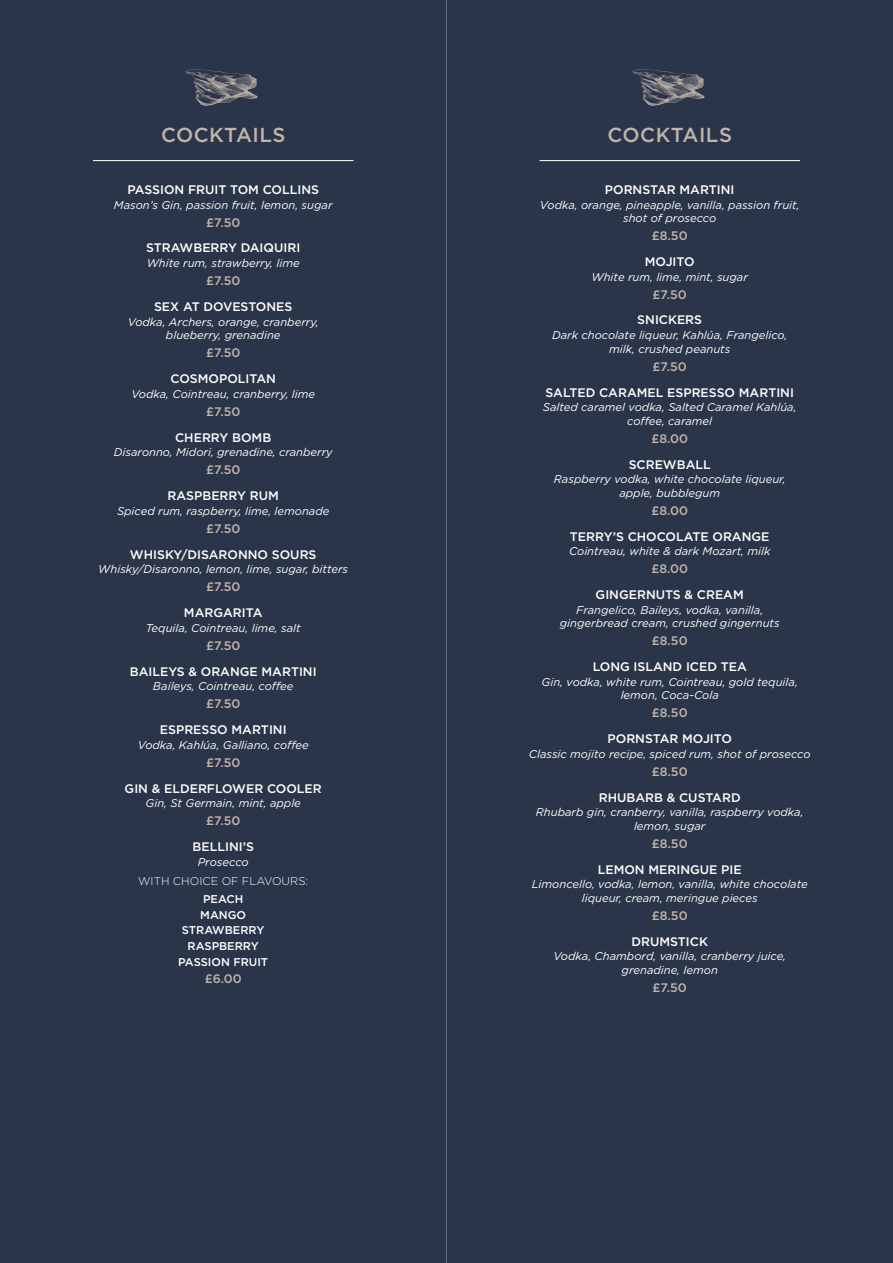
<style>
.page{position:relative;width:893px;height:1263px;background:#fff}
.page>*{position:absolute;margin:0;border:0;box-sizing:border-box;transform-origin:0 0}
.t1{font:500 20.25px "Gotham";letter-spacing:.025em;color:#c1b4ab}
.t2{font:500 12.3px "Gotham";color:#fff}
.t3{font:500 12.3px "Gotham";color:#c1b4ab}
.t4{font:italic 11.25px/13.5px "Gotham";color:#fff;text-align:center}
.t5{font:500 11.25px/15.8px "Gotham";color:#fff;text-align:center}
.t6{font:300 11.25px "Gotham";color:#fff}
</style>
<div class="page">
<div style="left:20px;top:20px;width:406px;height:1223px;background:#2b354a"></div>
<div style="left:0;top:0;width:446px;height:1263px;border:40px solid #2b354a"></div>
<div style="left:467px;top:20px;width:406px;height:1223px;background:#2b354a"></div>
<div style="left:446px;top:0;width:447px;height:1263px;border:40px solid #2b354a"></div>
<hr style="left:539px;top:160px;width:261px;height:1px;background:#fff">
<hr style="left:93px;top:160px;width:260px;height:1px;background:#fff">
<img style="left:185px;top:69px;width:73px;height:37px">
<img style="left:632px;top:69px;width:73px;height:37px">
<h1 class="t1" style="left:161px;top:126px;width:126px">COCKTAILS</h1>
<p class="t2" style="left:127px;top:184px;width:193px">PASSION FRUIT TOM COLLINS</p>
<p class="t4" style="left:114px;top:199px;width:220px">Mason’s Gin, passion fruit, lemon, sugar</p>
<p class="t3" style="left:206px;top:217px;width:36px">£7.50</p>
<p class="t2" style="left:146px;top:243px;width:156px">STRAWBERRY DAIQUIRI</p>
<p class="t4" style="left:147px;top:258px;width:155px">White rum, strawberry, lime</p>
<p class="t3" style="left:206px;top:275px;width:36px">£7.50</p>
<p class="t2" style="left:154px;top:301px;width:140px">SEX AT DOVESTONES</p>
<p class="t4" style="left:128px;top:316px;width:193px">Vodka, Archers, orange, cranberry, blueberry, grenadine</p>
<p class="t3" style="left:206px;top:347px;width:36px">£7.50</p>
<p class="t2" style="left:171px;top:373px;width:107px">COSMOPOLITAN</p>
<p class="t4" style="left:131px;top:388px;width:185px">Vodka, Cointreau, cranberry, lime</p>
<p class="t3" style="left:206px;top:406px;width:36px">£7.50</p>
<p class="t2" style="left:175px;top:432px;width:98px">CHERRY BOMB</p>
<p class="t4" style="left:114px;top:447px;width:220px">Disaronno, Midori, grenadine, cranberry</p>
<p class="t3" style="left:206px;top:464px;width:36px">£7.50</p>
<p class="t2" style="left:168px;top:490px;width:113px">RASPBERRY RUM</p>
<p class="t4" style="left:117px;top:505px;width:214px">Spiced rum, raspberry, lime, lemonade</p>
<p class="t3" style="left:206px;top:523px;width:36px">£7.50</p>
<p class="t2" style="left:130px;top:549px;width:188px">WHISKY/DISARONNO SOURS</p>
<p class="t4" style="left:98px;top:564px;width:251px">Whisky/Disaronno, lemon, lime, sugar, bitters</p>
<p class="t3" style="left:206px;top:581px;width:36px">£7.50</p>
<p class="t2" style="left:184px;top:607px;width:80px">MARGARITA</p>
<p class="t4" style="left:146px;top:622px;width:156px">Tequila, Cointreau, lime, salt</p>
<p class="t3" style="left:206px;top:640px;width:36px">£7.50</p>
<p class="t2" style="left:130px;top:666px;width:188px">BAILEYS &amp; ORANGE MARTINI</p>
<p class="t4" style="left:153px;top:681px;width:142px">Baileys, Cointreau, coffee</p>
<p class="t3" style="left:206px;top:698px;width:36px">£7.50</p>
<p class="t2" style="left:160px;top:724px;width:128px">ESPRESSO MARTINI</p>
<p class="t4" style="left:138px;top:739px;width:172px">Vodka, Kahlúa, Galliano, coffee</p>
<p class="t3" style="left:206px;top:757px;width:36px">£7.50</p>
<p class="t2" style="left:125px;top:783px;width:199px">GIN &amp; ELDERFLOWER COOLER</p>
<p class="t4" style="left:146px;top:798px;width:157px">Gin, St Germain, mint, apple</p>
<p class="t3" style="left:206px;top:815px;width:36px">£7.50</p>
<p class="t2" style="left:193px;top:841px;width:63px">BELLINI’S</p>
<p class="t4" style="left:198px;top:856px;width:52px">Prosecco</p>
<p class="t6" style="left:138px;top:876px;width:171px">WITH CHOICE OF FLAVOURS:</p>
<p class="t5" style="left:178px;top:892px;width:92px">PEACH<br>MANGO<br>STRAWBERRY<br>RASPBERRY<br>PASSION FRUIT</p>
<p class="t3" style="left:205px;top:973px;width:39px">£6.00</p>
<h1 class="t1" style="left:607px;top:126px;width:126px">COCKTAILS</h1>
<p class="t2" style="left:605px;top:184px;width:131px">PORNSTAR MARTINI</p>
<p class="t4" style="left:540px;top:199px;width:261px">Vodka, orange, pineapple, vanilla, passion fruit, shot of prosecco</p>
<p class="t3" style="left:652px;top:230px;width:37px">£8.50</p>
<p class="t2" style="left:645px;top:256px;width:51px">MOJITO</p>
<p class="t4" style="left:591px;top:271px;width:158px">White rum, lime, mint, sugar</p>
<p class="t3" style="left:653px;top:289px;width:36px">£7.50</p>
<p class="t2" style="left:637px;top:315px;width:66px">SNICKERS</p>
<p class="t4" style="left:552px;top:330px;width:237px">Dark chocolate liqueur, Kahlúa, Frangelico, milk, crushed peanuts</p>
<p class="t3" style="left:653px;top:361px;width:36px">£7.50</p>
<p class="t2" style="left:545px;top:387px;width:250px">SALTED CARAMEL ESPRESSO MARTINI</p>
<p class="t4" style="left:543px;top:402px;width:255px">Salted caramel vodka, Salted Caramel Kahlúa, coffee, caramel</p>
<p class="t3" style="left:651px;top:433px;width:38px">£8.00</p>
<p class="t2" style="left:629px;top:459px;width:84px">SCREWBALL</p>
<p class="t4" style="left:554px;top:474px;width:233px">Raspberry vodka, white chocolate liqueur, apple, bubblegum</p>
<p class="t3" style="left:651px;top:505px;width:38px">£8.00</p>
<p class="t2" style="left:570px;top:531px;width:201px">TERRY’S CHOCOLATE ORANGE</p>
<p class="t4" style="left:569px;top:546px;width:203px">Cointreau, white &amp; dark Mozart, milk</p>
<p class="t3" style="left:651px;top:563px;width:38px">£8.00</p>
<p class="t2" style="left:596px;top:589px;width:150px">GINGERNUTS &amp; CREAM</p>
<p class="t4" style="left:560px;top:604px;width:221px">Frangelico, Baileys, vodka, vanilla, gingerbread cream, crushed gingernuts</p>
<p class="t3" style="left:652px;top:635px;width:37px">£8.50</p>
<p class="t2" style="left:593px;top:661px;width:156px">LONG ISLAND ICED TEA</p>
<p class="t4" style="left:542px;top:676px;width:258px">Gin, vodka, white rum, Cointreau, gold tequila, lemon, Coca-Cola</p>
<p class="t3" style="left:652px;top:707px;width:37px">£8.50</p>
<p class="t2" style="left:607px;top:733px;width:126px">PORNSTAR MOJITO</p>
<p class="t4" style="left:529px;top:748px;width:283px">Classic mojito recipe, spiced rum, shot of prosecco</p>
<p class="t3" style="left:652px;top:766px;width:37px">£8.50</p>
<p class="t2" style="left:599px;top:792px;width:143px">RHUBARB &amp; CUSTARD</p>
<p class="t4" style="left:536px;top:807px;width:269px">Rhubarb gin, cranberry, vanilla, raspberry vodka, lemon, sugar</p>
<p class="t3" style="left:652px;top:838px;width:37px">£8.50</p>
<p class="t2" style="left:598px;top:864px;width:145px">LEMON MERINGUE PIE</p>
<p class="t4" style="left:532px;top:879px;width:277px">Limoncello, vodka, lemon, vanilla, white chocolate liqueur, cream, meringue pieces</p>
<p class="t3" style="left:652px;top:910px;width:37px">£8.50</p>
<p class="t2" style="left:631px;top:936px;width:78px">DRUMSTICK</p>
<p class="t4" style="left:553px;top:951px;width:234px">Vodka, Chambord, vanilla, cranberry juice, grenadine, lemon</p>
<p class="t3" style="left:653px;top:982px;width:36px">£7.50</p>
</div>
